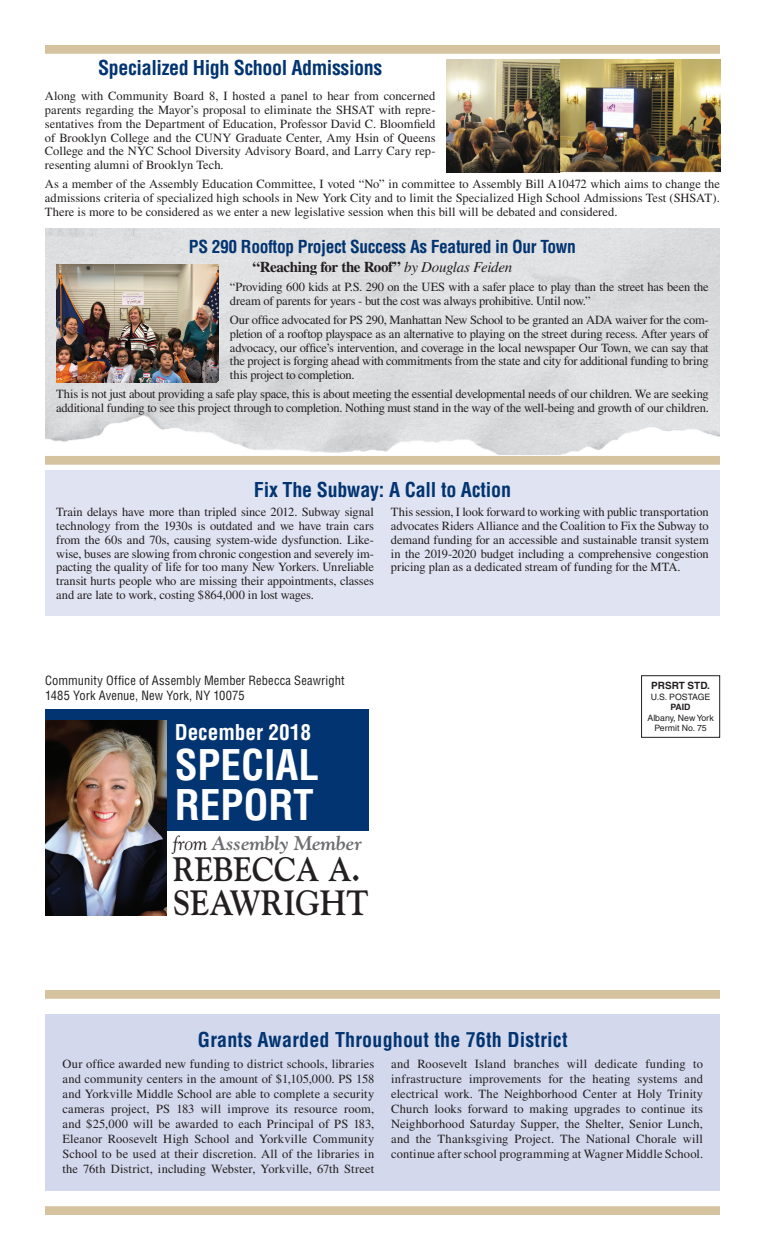
<style>
.page{position:relative;width:765px;height:1260px;background:#fff}
.page>*{position:absolute;margin:0;border:0;box-sizing:border-box;transform-origin:0 0}
.t1{font:700 condensed 41.25px/40px "Helvetica";color:#fff}
.t2{font:700 35px "Goudy";color:#231f20;scale:.9 1}
.t3{font:700 33.75px "Goudy";color:#231f20;scale:.9 1}
.t4{font:700 condensed 21.25px "Helvetica";color:#fff}
.t5{font:700 condensed 20px "Helvetica";letter-spacing:-.01em;color:#013471}
.t6{font:700 condensed 20px "Helvetica";letter-spacing:.01em;color:#013471}
.t7{font:italic 700 19.75px "Goudy";letter-spacing:-.01em;color:#6c6d70}
.t8{font:700 condensed 17.5px "Helvetica";letter-spacing:-.02em;color:#013471}
.t9{font:700 15px "Times";letter-spacing:-.03em;color:#231f20}
.t10{font:12.5px/13.8px "Times";letter-spacing:-.01em;color:#231f20;text-align:justify}
.t11{font:condensed 12.5px/15px "Helvetica";letter-spacing:.01em;color:#231f20}
.t12{font:700 10px "Helvetica";color:#231f20}
.t13{font:8.75px/10.5px "Helvetica";color:#231f20;text-align:center}
.t14{font:700 8.75px "Helvetica";color:#231f20}
.s1{font-weight:400;font-style:italic}
.s2{font-weight:400;color:#231f20}
</style>
<div class="page">
<div style="left:45px;top:710px;width:324px;height:121px;background:#013471"></div>
<img style="left:45px;top:721px;width:121px;height:194px">
<div style="left:641px;top:675px;width:79px;height:63px;border:1px solid #231f20"></div>
<img style="left:45px;top:229px;width:675px;height:226px">
<img style="left:447px;top:60px;width:273px;height:112px">
<img style="left:57px;top:264px;width:162px;height:118px">
<div style="left:45px;top:470px;width:675px;height:146px;background:#e0e4f2"></div>
<div style="left:46px;top:1014px;width:674px;height:177px;background:#d3d8ec"></div>
<div style="left:45px;top:1206px;width:675px;height:9px;background:#d5c3a0"></div>
<div style="left:45px;top:990px;width:675px;height:9px;background:#d5c3a0"></div>
<div style="left:45px;top:45px;width:675px;height:9px;background:#d5c3a0"></div>
<div style="left:45px;top:456px;width:675px;height:9px;background:#d5c3a0"></div>
<h3 class="t5" style="left:98px;top:56px;width:286px">Specialized High School Admissions</h3>
<p class="t10" style="left:45px;top:89px;width:392px">Along with Community Board 8, I hosted a panel to hear from concerned parents regarding the Mayor’s proposal to eliminate the SHSAT with repre&shy;sentatives from the Department of Education, Professor David C. Bloomfield of Brooklyn College and the CUNY Graduate Center, Amy Hsin of Queens College and the NYC School Diversity Advisory Board, and Larry Cary rep&shy;resenting alumni of Brooklyn Tech.</p>
<p class="t10" style="left:45px;top:177px;width:677px">As a member of the Assembly Education Committee, I voted “No” in committee to Assembly Bill A10472 which aims to change the admissions criteria of specialized high schools in New York City and to limit the Specialized High School Admissions Test (SHSAT).<br>There is more to be considered as we enter a new legislative session when this bill will be debated and considered.</p>
<h3 class="t8" style="left:189px;top:235px;width:389px">PS 290 Rooftop Project Success As Featured in Our Town</h3>
<p class="t9" style="left:253px;top:258px;width:261px">“Reaching for the Roof” <span class="s1">by Douglas Feiden</span></p>
<p class="t10" style="left:230px;top:280px;width:480px">“Providing 600 kids at P.S. 290 on the UES with a safer place to play than the street has been the dream of parents for years - but the cost was always prohibitive. Until now.”</p>
<p class="t10" style="left:230px;top:313px;width:480px">Our office advocated for PS 290, Manhattan New School to be granted an ADA waiver for the com&shy;pletion of a rooftop playspace as an alternative to playing on the street during recess. After years of advocacy, our office’s intervention, and coverage in the local newspaper Our Town, we can say that the project is forging ahead with commitments from the state and city for additional funding to bring this project to completion.</p>
<p class="t10" style="left:56px;top:387px;width:654px">This is not just about providing a safe play space, this is about meeting the essential developmental needs of our children. We are seeking additional funding to see this project through to completion. Nothing must stand in the way of the well-being and growth of our children.</p>
<h3 class="t5" style="left:254px;top:477px;width:259px">Fix The Subway: A Call to Action</h3>
<p class="t10" style="left:56px;top:505px;width:319px">Train delays have more than tripled since 2012. Subway signal technology from the 1930s is outdated and we have train cars from the 60s and 70s, causing system-wide dysfunction. Like&shy;wise, buses are slowing from chronic congestion and severely im&shy;pacting the quality of life for too many New Yorkers. Unreliable transit hurts people who are missing their appointments, classes and are late to work, costing $864,000 in lost wages.</p>
<p class="t10" style="left:391px;top:505px;width:319px">This session, I look forward to working with public transportation advocates Riders Alliance and the Coalition to Fix the Subway to demand funding for an accessible and sustainable transit system in the 2019-2020 budget including a comprehensive congestion pricing plan as a dedicated stream of funding for the MTA.</p>
<p class="t11" style="left:45px;top:673px;width:301px">Community Office of Assembly Member Rebecca Seawright<br>1485 York Avenue, New York, NY 10075</p>
<h3 class="t4" style="left:175px;top:719px;width:138px">December 2018</h3>
<h1 class="t1" style="left:175px;top:745px;width:146px">SPECIAL<br>REPORT</h1>
<h3 class="t7" style="left:173px;top:831px;width:191px"><span class="s2">from</span> Assembly Member</h3>
<h3 class="t3" style="left:173px;top:850px;width:210px">REBECCA A.</h3>
<h2 class="t2" style="left:173px;top:882px;width:219px">SEAWRIGHT</h2>
<p class="t12" style="left:651px;top:680px;width:60px">PRSRT STD.</p>
<p class="t13" style="left:651px;top:692px;width:61px">U.S. POSTAGE</p>
<p class="t14" style="left:671px;top:702px;width:22px">PAID</p>
<p class="t13" style="left:647px;top:713px;width:68px">Albany, New York<br>Permit No. 75</p>
<h3 class="t6" style="left:198px;top:1027px;width:371px">Grants Awarded Throughout the 76th District</h3>
<p class="t10" style="left:62px;top:1056px;width:313px;line-height:15px">Our office awarded new funding to district schools, libraries and community centers in the amount of $1,105,000. PS 158 and Yorkville Middle School are able to complete a security cameras project, PS 183 will improve its resource room, and $25,000 will be awarded to each Principal of PS 183, Eleanor Roosevelt High School and Yorkville Community School to be used at their discretion. All of the libraries in the 76th District, including Webster, Yorkville, 67th Street</p>
<p class="t10" style="left:391px;top:1056px;width:313px;line-height:15px">and Roosevelt Island branches will dedicate funding to infrastructure improvements for the heating systems and electrical work. The Neighborhood Center at Holy Trinity Church looks forward to making upgrades to continue its Neighborhood Saturday Supper, the Shelter, Senior Lunch, and the Thanksgiving Project. The National Chorale will continue after school programming at Wagner Middle School.</p>
</div>
